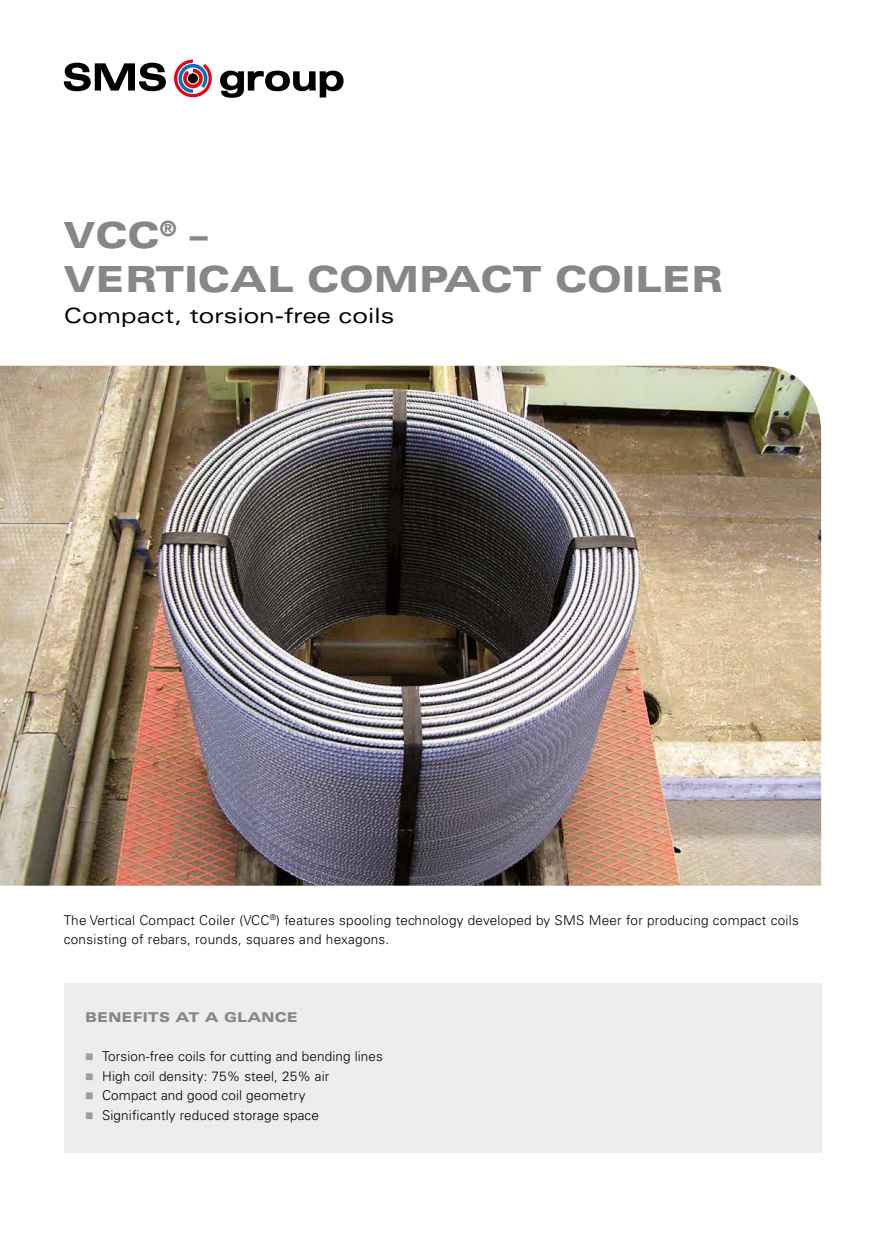
<style>
.page{position:relative;width:885px;height:1246px;background:#fff}
.page>*{position:absolute;margin:0;border:0;box-sizing:border-box;transform-origin:0 0}
.t1{font:900 expanded 36px/43.2px "Univers LT";color:#878787}
.t2{font:expanded 21px "Univers LT";color:#000}
.t3{font:300 13.5px/19.5px "Univers LT";letter-spacing:.01em;color:#000}
.t4{font:900 expanded 13.5px "Univers LT";letter-spacing:.01em;color:#878787}
.s1{color:#9d9d9c}
</style>
<div class="page">
<div style="left:64px;top:983px;width:757px;height:169px;background:#ededed"></div>
<img style="left:0;top:366px;width:821px;height:520px">
<svg style="left:64px;top:63px;width:102px;height:28px"></svg>
<svg style="left:220px;top:71px;width:123px;height:27px"></svg>
<svg style="left:174px;top:60px;width:38px;height:37px"></svg>
<h1 class="t1" style="left:64px;top:214px;width:661px">VCC<sup>®</sup> –<br>VERTICAL COMPACT COILER</h1>
<h2 class="t2" style="left:64px;top:303px;width:332px">Compact, torsion-free coils</h2>
<p class="t3" style="left:64px;top:910px;width:736px">The Vertical Compact Coiler (VCC<sup>®</sup>) features spooling technology developed by SMS Meer for producing compact coils consisting of rebars, rounds, squares and hexagons.</p>
<p class="t4" style="left:85px;top:1009px;width:214px">BENEFITS AT A GLANCE</p>
<p class="t3" style="left:85px;top:1047px;width:299px"><span class="s1">■</span> Torsion-free coils for cutting and bending lines</p>
<p class="t3" style="left:85px;top:1066px;width:246px"><span class="s1">■</span> High coil density: 75% steel, 25% air</p>
<p class="t3" style="left:85px;top:1086px;width:222px"><span class="s1">■</span> Compact and good coil geometry</p>
<p class="t3" style="left:85px;top:1105px;width:235px"><span class="s1">■</span> Significantly reduced storage space</p>
</div>
